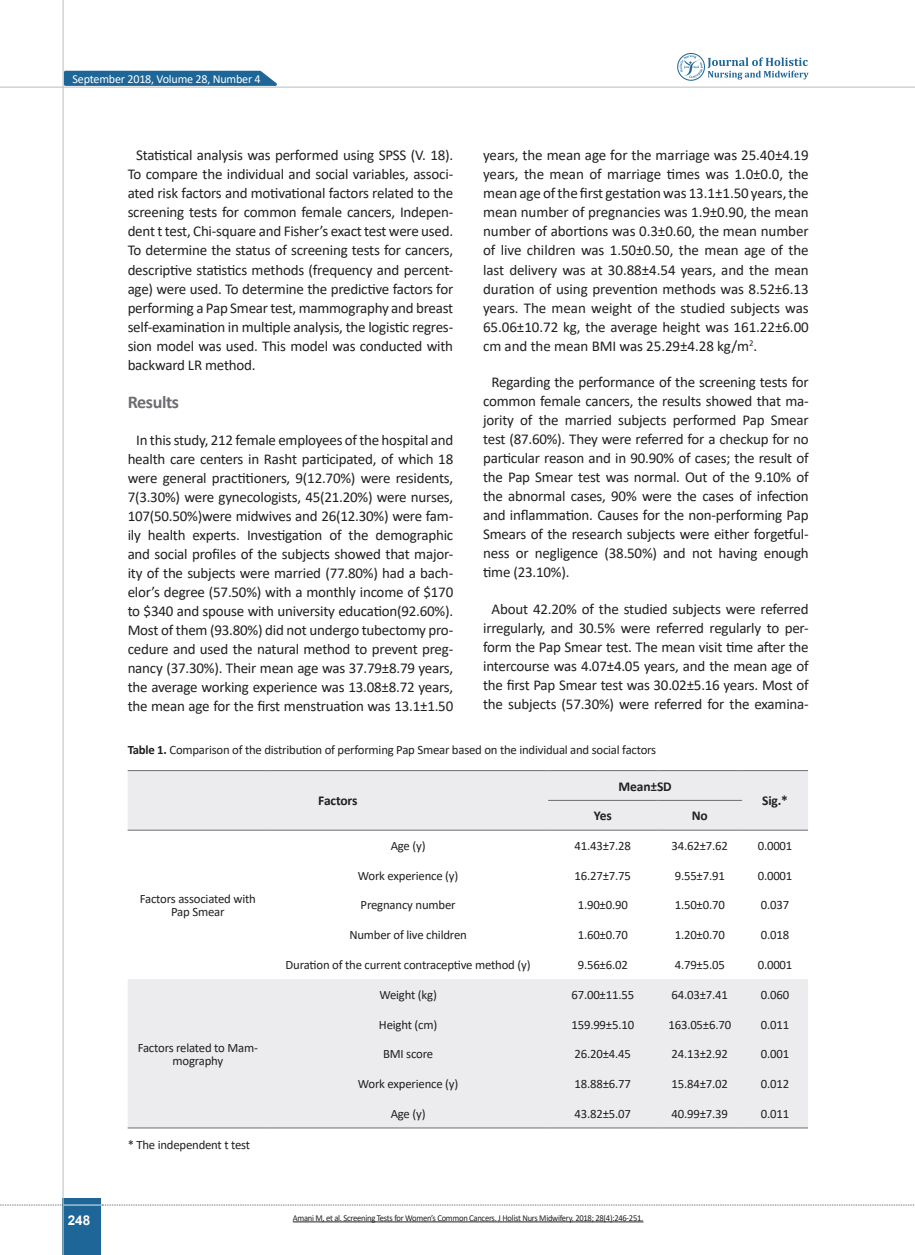
<style>
.page{position:relative;width:915px;height:1255px;background:#fff}
.page>*{position:absolute;margin:0;border:0;box-sizing:border-box;transform-origin:0 0}
.Titr{font:700 18px "Calibri";letter-spacing:-.02em;color:#6c6d70}
.matn-en{font:15px/19px "Calibri";letter-spacing:-.015em;color:#231f20;text-align:justify}
.chart{font:700 13.5px "Calibri";letter-spacing:-.01em;color:#231f20}
.t1{font:700 13.5px "Arial";color:#fff}
.chart-2{font:12.75px/13.5px "Calibri";letter-spacing:-.015em;color:#231f20;text-align:center}
.zirnevis{font:12.75px "Calibri";letter-spacing:-.015em;color:#231f20}
.t2{font:12.15px "Calibri";letter-spacing:-.015em;color:#fff}
.chart-3{font:9px "Calibri";letter-spacing:-.03em;color:#231f20;scale:.95 1}
.s1{font-weight:700}
</style>
<div class="page">
<div style="left:63px;top:1198px;width:38px;height:56px;background:#1d6697"></div>
<hr style="left:62px;top:0;width:2px;height:1254px;background:#c2c3c6">
<hr style="left:0;top:87px;width:914px;height:1px;background:#c2c3c6">
<hr style="left:63px;top:1204px;width:38px;height:1px;background:#ececee">
<svg style="left:0;top:1204px;width:63px;height:1px"></svg>
<svg style="left:102px;top:1204px;width:813px;height:1px"></svg>
<svg style="left:62px;top:69px;width:222px;height:18px;background:#4c85ac"></svg>
<svg style="left:677px;top:53px;width:131px;height:28px"></svg>
<svg style="left:128px;top:771px;width:679px;height:356px;fill:#ececee"></svg>
<hr style="left:128px;top:770px;width:140px;height:1px;background:#6c6d70">
<hr style="left:268px;top:770px;width:280px;height:1px;background:#6c6d70">
<hr style="left:548px;top:770px;width:109px;height:1px;background:#6c6d70">
<hr style="left:657px;top:770px;width:84px;height:1px;background:#6c6d70">
<hr style="left:741px;top:770px;width:66px;height:1px;background:#6c6d70">
<hr style="left:548px;top:800px;width:109px;height:1px;background:#6c6d70">
<hr style="left:657px;top:800px;width:84px;height:1px;background:#6c6d70">
<hr style="left:128px;top:829px;width:140px;height:1px;background:#6c6d70">
<hr style="left:268px;top:829px;width:280px;height:1px;background:#6c6d70">
<hr style="left:548px;top:829px;width:109px;height:1px;background:#6c6d70">
<hr style="left:657px;top:829px;width:84px;height:1px;background:#6c6d70">
<hr style="left:741px;top:829px;width:66px;height:1px;background:#6c6d70">
<hr style="left:128px;top:1127px;width:140px;height:1px;background:#6c6d70">
<hr style="left:268px;top:1127px;width:280px;height:1px;background:#6c6d70">
<hr style="left:548px;top:1127px;width:109px;height:1px;background:#6c6d70">
<hr style="left:657px;top:1127px;width:84px;height:1px;background:#6c6d70">
<hr style="left:741px;top:1127px;width:66px;height:1px;background:#6c6d70">
<hr style="left:293px;top:1221px;width:350px;height:1px;background:#231f20">
<p class="t2" style="left:73px;top:70px;width:189px">September 2018, Volume 28, Number 4</p>
<p class="matn-en" style="left:128px;top:145px;width:327px;text-indent:9px">Statistical analysis was performed using SPSS (V. 18).<br>To compare the individual and social variables, associ&shy;ated risk factors and motivational factors related to the screening tests for common female cancers, Indepen&shy;dent t test, Chi-square and Fisher’s exact test were used.<br>To determine the status of screening tests for cancers, descriptive statistics methods (frequency and percent&shy;age) were used. To determine the predictive factors for performing a Pap Smear test, mammography and breast self-examination in multiple analysis, the logistic regres&shy;sion model was used. This model was conducted with backward LR method.</p>
<p class="Titr" style="left:128px;top:390px;width:53px">Results</p>
<p class="matn-en" style="left:128px;top:429px;width:327px;text-align:center">In this study, 212 female employees of the hospital and health care centers in Rasht participated, of which 18 were general practitioners, 9(12.70%) were residents, 7(3.30%) were gynecologists, 45(21.20%) were nurses, 107(50.50%)were midwives and 26(12.30%) were fam&shy;ily health experts. Investigation of the demographic and social profiles of the subjects showed that major&shy;ity of the subjects were married (77.80%) had a bach&shy;elor’s degree (57.50%) with a monthly income of $170 to $340 and spouse with university education(92.60%).<br>Most of them (93.80%) did not undergo tubectomy pro&shy;cedure and used the natural method to prevent preg&shy;nancy (37.30%). Their mean age was 37.79±8.79 years, the average working experience was 13.08±8.72 years, the mean age for the first menstruation was 13.1±1.50</p>
<p class="matn-en" style="left:483px;top:145px;width:327px">years, the mean age for the marriage was 25.40±4.19 years, the mean of marriage times was 1.0±0.0, the mean age of the first gestation was 13.1±1.50 years, the mean number of pregnancies was 1.9±0.90, the mean number of abortions was 0.3±0.60, the mean number of live children was 1.50±0.50, the mean age of the last delivery was at 30.88±4.54 years, and the mean duration of using prevention methods was 8.52±6.13 years. The mean weight of the studied subjects was 65.06±10.72 kg, the average height was 161.22±6.00 cm and the mean BMI was 25.29±4.28 kg/m<sup>2</sup>.</p>
<p class="matn-en" style="left:483px;top:372px;width:327px;text-indent:9px">Regarding the performance of the screening tests for common female cancers, the results showed that ma&shy;jority of the married subjects performed Pap Smear test (87.60%). They were referred for a checkup for no particular reason and in 90.90% of cases; the result of the Pap Smear test was normal. Out of the 9.10% of the abnormal cases, 90% were the cases of infection and inflammation. Causes for the non-performing Pap Smears of the research subjects were either forgetful&shy;ness or negligence (38.50%) and not having enough time (23.10%).</p>
<p class="matn-en" style="left:483px;top:598px;width:327px;text-align:center">About 42.20% of the studied subjects were referred irregularly, and 30.5% were referred regularly to per&shy;form the Pap Smear test. The mean visit time after the intercourse was 4.07±4.05 years, and the mean age of the first Pap Smear test was 30.02±5.16 years. Most of the subjects (57.30%) were referred for the examina-</p>
<p class="zirnevis" style="left:128px;top:741px;width:530px"><span class="s1">Table 1.</span> Comparison of the distribution of performing Pap Smear based on the individual and social factors</p>
<p class="t1" style="left:68px;top:1210px;width:24px">248</p>
<p class="chart-2" style="left:140px;top:891px;width:117px">Factors associated with<br>Pap Smear</p>
<p class="chart-2" style="left:138px;top:1040px;width:122px">Factors related to Mam&shy;mography</p>
<p class="zirnevis" style="left:128px;top:1135px;width:124px">* The independent t test</p>
<p class="chart" style="left:318px;top:791px;width:41px">Factors</p>
<p class="chart" style="left:618px;top:776px;width:55px">Mean±SD</p>
<p class="chart" style="left:593px;top:806px;width:19px">Yes</p>
<p class="chart" style="left:691px;top:806px;width:18px">No</p>
<p class="chart" style="left:761px;top:791px;width:27px">Sig.*</p>
<p class="chart-2" style="left:390px;top:838px;width:36px">Age (y)</p>
<p class="chart-2" style="left:574px;top:838px;width:58px">41.43±7.28</p>
<p class="chart-2" style="left:671px;top:838px;width:58px">34.62±7.62</p>
<p class="chart-2" style="left:757px;top:838px;width:36px">0.0001</p>
<p class="chart-2" style="left:358px;top:868px;width:102px">Work experience (y)</p>
<p class="chart-2" style="left:574px;top:868px;width:58px">16.27±7.75</p>
<p class="chart-2" style="left:674px;top:868px;width:52px">9.55±7.91</p>
<p class="chart-2" style="left:757px;top:868px;width:36px">0.0001</p>
<p class="chart-2" style="left:360px;top:898px;width:96px">Pregnancy number</p>
<p class="chart-2" style="left:577px;top:898px;width:52px">1.90±0.90</p>
<p class="chart-2" style="left:674px;top:898px;width:52px">1.50±0.70</p>
<p class="chart-2" style="left:760px;top:898px;width:30px">0.037</p>
<p class="chart-2" style="left:349px;top:927px;width:119px">Number of live children</p>
<p class="chart-2" style="left:577px;top:927px;width:52px">1.60±0.70</p>
<p class="chart-2" style="left:674px;top:927px;width:52px">1.20±0.70</p>
<p class="chart-2" style="left:760px;top:927px;width:30px">0.018</p>
<p class="chart-2" style="left:285px;top:957px;width:246px">Duration of the current contraceptive method (y)</p>
<p class="chart-2" style="left:577px;top:957px;width:52px">9.56±6.02</p>
<p class="chart-2" style="left:674px;top:957px;width:52px">4.79±5.05</p>
<p class="chart-2" style="left:757px;top:957px;width:36px">0.0001</p>
<p class="chart-2" style="left:379px;top:987px;width:59px">Weight (kg)</p>
<p class="chart-2" style="left:571px;top:987px;width:64px">67.00±11.55</p>
<p class="chart-2" style="left:671px;top:987px;width:58px">64.03±7.41</p>
<p class="chart-2" style="left:760px;top:987px;width:30px">0.060</p>
<p class="chart-2" style="left:379px;top:1017px;width:60px">Height (cm)</p>
<p class="chart-2" style="left:571px;top:1017px;width:64px">159.99±5.10</p>
<p class="chart-2" style="left:668px;top:1017px;width:64px">163.05±6.70</p>
<p class="chart-2" style="left:760px;top:1017px;width:30px">0.011</p>
<p class="chart-2" style="left:383px;top:1046px;width:52px">BMI score</p>
<p class="chart-2" style="left:574px;top:1046px;width:58px">26.20±4.45</p>
<p class="chart-2" style="left:671px;top:1046px;width:58px">24.13±2.92</p>
<p class="chart-2" style="left:760px;top:1046px;width:30px">0.001</p>
<p class="chart-2" style="left:358px;top:1076px;width:102px">Work experience (y)</p>
<p class="chart-2" style="left:574px;top:1076px;width:58px">18.88±6.77</p>
<p class="chart-2" style="left:671px;top:1076px;width:58px">15.84±7.02</p>
<p class="chart-2" style="left:760px;top:1076px;width:30px">0.012</p>
<p class="chart-2" style="left:390px;top:1106px;width:36px">Age (y)</p>
<p class="chart-2" style="left:574px;top:1106px;width:58px">43.82±5.07</p>
<p class="chart-2" style="left:671px;top:1106px;width:58px">40.99±7.39</p>
<p class="chart-2" style="left:760px;top:1106px;width:30px">0.011</p>
<p class="chart-3" style="left:293px;top:1211px;width:370px">Amani M, et al. Screening Tests for Women’s Common Cancers. J Holist Nurs Midwifery. 2018; 28(4):246-251.</p>
</div>
